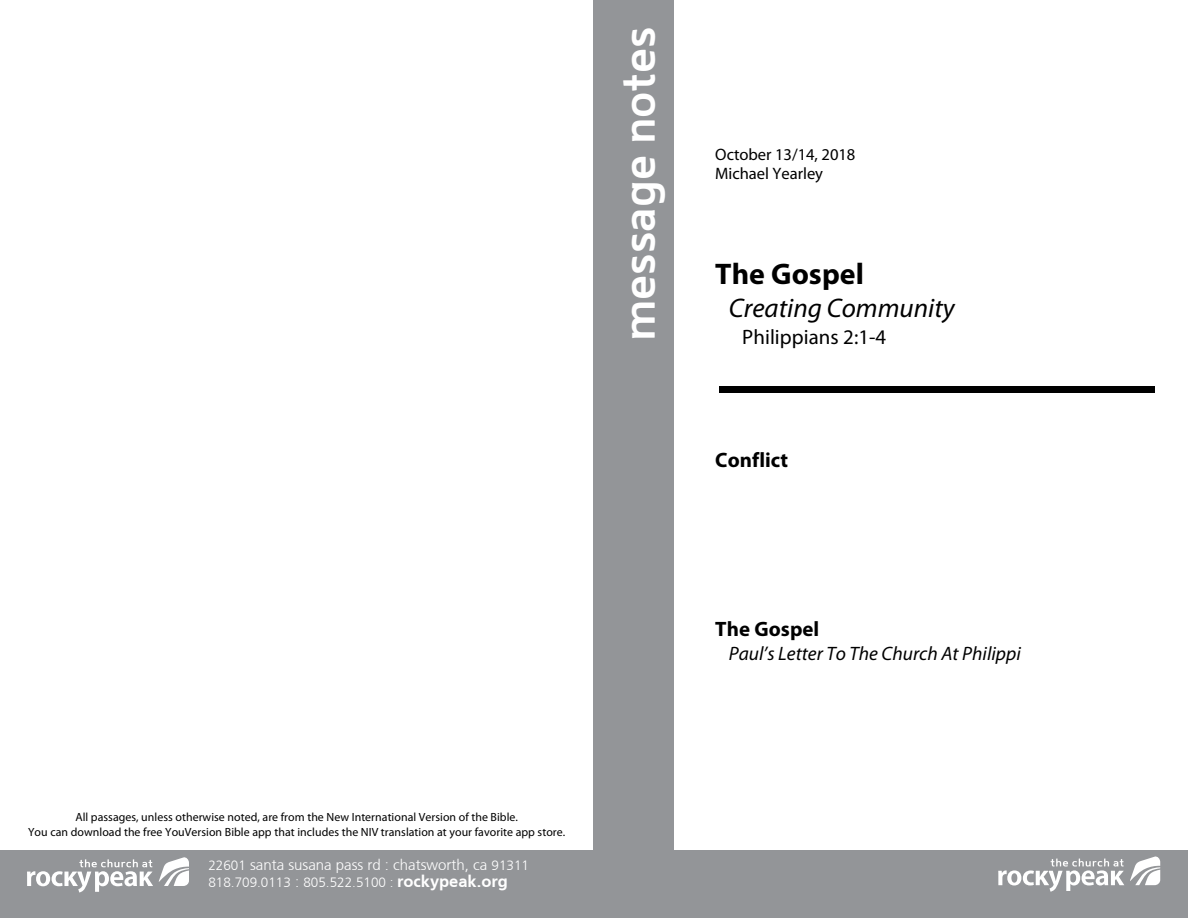
<style>
.page{position:relative;width:1188px;height:918px;background:#fff}
.page>*{position:absolute;margin:0;border:0;box-sizing:border-box;transform-origin:0 0}
.t1{font:600 45px "Mentone";color:#fff}
.t2{font:700 29.85px "Myriad Pro";color:#000}
.t3{font:italic 27px "Myriad Pro";color:#000}
.t4{font:700 20.85px "Myriad Pro";letter-spacing:.005em;color:#000}
.t5{font:20.85px "Myriad Pro";letter-spacing:.005em;color:#000}
.t6{font:italic 19.5px "Myriad Pro";color:#000}
.t7{font:16.5px/19.8px "Myriad Pro";color:#000}
.t8{font:300 15px "Frutiger CE";color:#fff}
.t9{font:300 13.5px "Frutiger CE";color:#fff}
.t10{font:11.85px/14.4px "Myriad Pro";letter-spacing:.005em;color:#000;text-align:center}
.s1{font-size:13.5px}
.s2{font-size:15px}
.s3{font-weight:700;font-size:16.5px}
</style>
<div class="page">
<div style="left:593px;top:0;width:81px;height:918px;background:#939598"></div>
<div style="left:0;top:850px;width:1188px;height:68px;background:#939598"></div>
<svg style="left:27px;top:859px;width:126px;height:34px"></svg>
<svg style="left:159px;top:857px;width:30px;height:29px"></svg>
<svg style="left:998px;top:859px;width:126px;height:33px"></svg>
<svg style="left:1130px;top:856px;width:30px;height:29px"></svg>
<div style="left:720px;top:386px;width:435px;height:7px;background:#000"></div>
<h1 class="t1" style="left:611px;top:341px;width:316px;rotate:-90deg">message notes</h1>
<h3 class="t7" style="left:715px;top:145px;width:142px">October 13/14, 2018<br>Michael Yearley</h3>
<h2 class="t2" style="left:715px;top:257px;width:150px">The Gospel</h2>
<h3 class="t3" style="left:729px;top:293px;width:227px">Creating Community</h3>
<h3 class="t5" style="left:742px;top:325px;width:146px">Philippians 2:1-4</h3>
<h3 class="t4" style="left:715px;top:448px;width:74px">Conflict</h3>
<p class="t10" style="left:28px;top:810px;width:539px">All passages, unless otherwise noted, are from the New International Version of the Bible.<br>You can download the free YouVersion Bible app that includes the NIV translation at your favorite app store.</p>
<p class="t8" style="left:208px;top:856px;width:322px"><span class="s1">22601</span> santa susana pass rd : chatsworth, ca <span class="s1">91311</span></p>
<p class="t9" style="left:208px;top:874px;width:301px">818.709.0113 <span class="s2">:</span> 805.522.5100 : <span class="s3">rockypeak.org</span></p>
<h3 class="t4" style="left:715px;top:618px;width:106px">The Gospel</h3>
<h3 class="t6" style="left:729px;top:643px;width:294px">Paul’s Letter To The Church At Philippi</h3>
</div>
